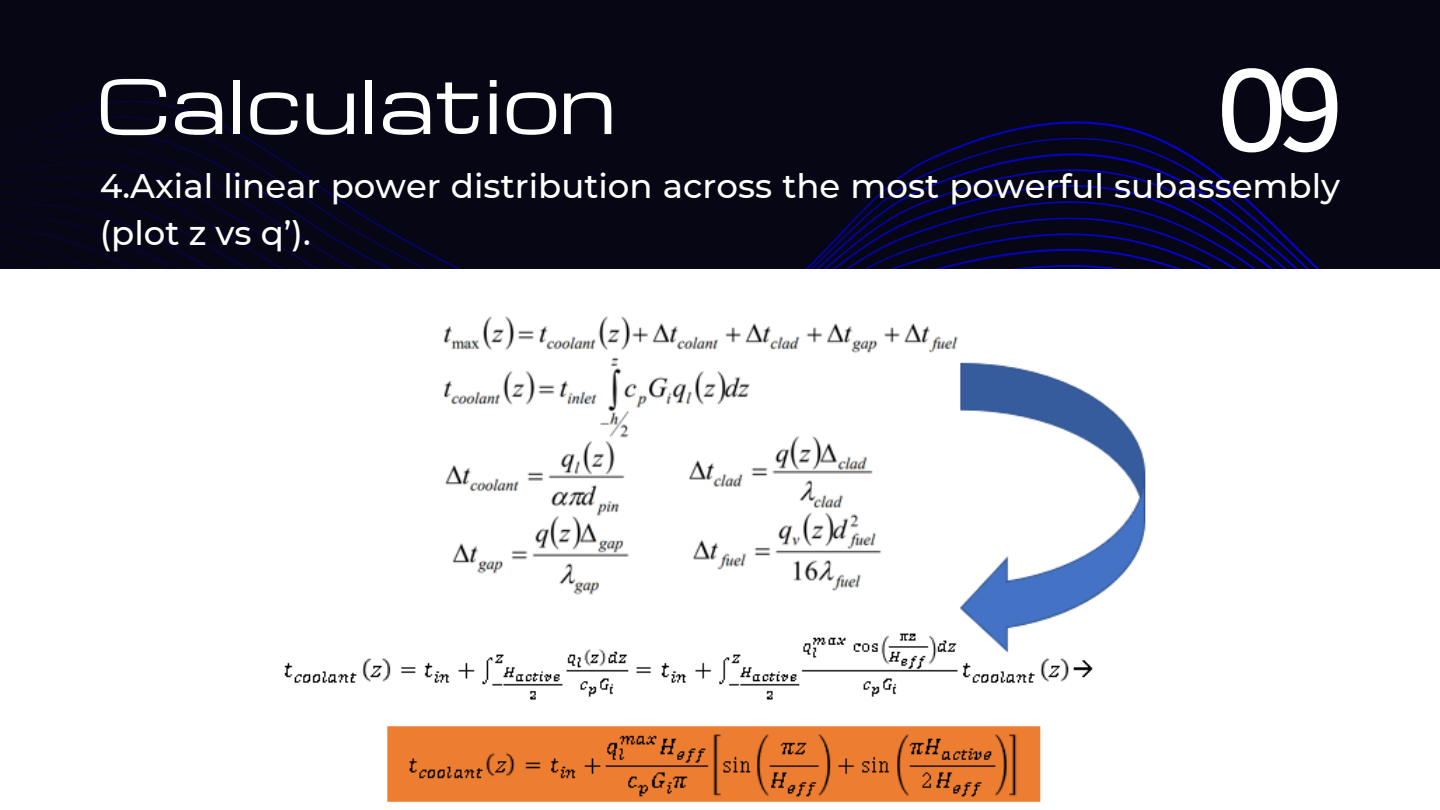
<style>
.page{position:relative;width:1440px;height:810px;background:#fff}
.page>*{position:absolute;margin:0;border:0;box-sizing:border-box;transform-origin:0 0}
.t1{font:120px "Clear Sans";color:#fff}
.t2{font:72px "Michroma";color:#fff}
.t3{font:500 34px/47.2px "Montserrat";color:#fff}
</style>
<div class="page">
<div style="left:0;top:0;width:1440px;height:269px;background:#060614"></div>
<img style="left:284px;top:316px;width:862px;height:487px">
<h2 class="t2" style="left:96px;top:51px;width:521px">Calculation</h2>
<h1 class="t1" style="left:1215px;top:21px;width:131px">09</h1>
<p class="t3" style="left:100px;top:162px;width:1242px">4.Axial linear power distribution across the most powerful subassembly (plot z vs q’).</p>
</div>
